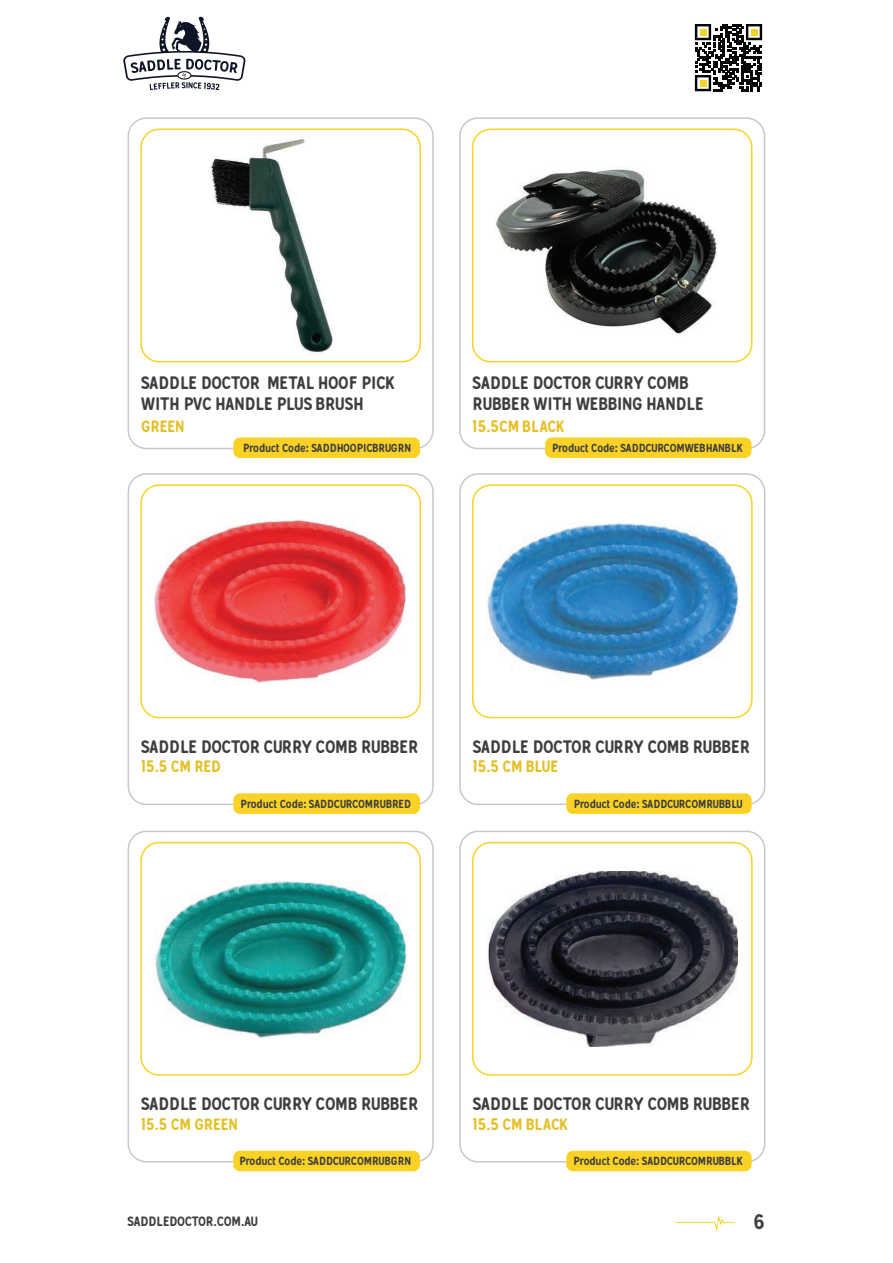
<style>
.page{position:relative;width:893px;height:1263px;background:#fff}
.page>*{position:absolute;margin:0;border:0;box-sizing:border-box;transform-origin:0 0}
.t1{font:20.25px "Gunnar";color:#3e3e3f}
.t2{font:18px/21.6px "Gunnar";color:#3e3e3f}
.t3{font:16.35px "Gunnar";color:#e4c024}
.t4{font:13.5px "Gunnar";letter-spacing:-.01em;color:#3e3e3f}
.t5{font:11.7px "Gunnar";color:#3e3e3f}
</style>
<div class="page">
<img style="left:675px;top:1216px;width:59px;height:15px">
<svg style="left:695px;top:24px;width:67px;height:67px"></svg>
<div style="left:699px;top:29px;width:7px;height:7px;background:#f9d226"></div>
<div style="left:750px;top:29px;width:7px;height:7px;background:#f9d226"></div>
<div style="left:699px;top:80px;width:7px;height:7px;background:#f9d226"></div>
<div style="left:128px;top:473px;width:306px;height:332px;border:2px solid #c7c8ca;border-radius:18px"></div>
<div style="left:128px;top:831px;width:306px;height:331px;border:2px solid #c7c8ca;border-radius:18px"></div>
<div style="left:459px;top:473px;width:306px;height:332px;border:2px solid #c7c8ca;border-radius:18px"></div>
<div style="left:459px;top:831px;width:306px;height:331px;border:2px solid #c7c8ca;border-radius:18px"></div>
<div style="left:128px;top:117px;width:306px;height:332px;border:2px solid #c7c8ca;border-radius:18px"></div>
<div style="left:459px;top:117px;width:306px;height:332px;border:2px solid #c7c8ca;border-radius:18px"></div>
<img style="left:153px;top:519px;width:253px;height:164px">
<div style="left:140px;top:484px;width:281px;height:234px;border:2px solid #fad225;border-radius:18px"></div>
<img style="left:155px;top:880px;width:252px;height:158px">
<div style="left:140px;top:842px;width:281px;height:234px;border:2px solid #fad225;border-radius:18px"></div>
<img style="left:486px;top:522px;width:253px;height:159px">
<div style="left:472px;top:484px;width:281px;height:234px;border:2px solid #fad225;border-radius:18px"></div>
<img style="left:487px;top:871px;width:251px;height:175px">
<div style="left:472px;top:842px;width:281px;height:234px;border:2px solid #fad225;border-radius:18px"></div>
<img style="left:143px;top:136px;width:190px;height:219px">
<div style="left:140px;top:129px;width:281px;height:233px;border:2px solid #fad225;border-radius:18px"></div>
<img style="left:473px;top:136px;width:245px;height:219px">
<div style="left:472px;top:129px;width:280px;height:233px;border:2px solid #fad225;border-radius:18px"></div>
<div style="left:233px;top:793px;width:187px;height:21px;background:#fad225;border-radius:7px"></div>
<div style="left:233px;top:1151px;width:187px;height:20px;background:#fad225;border-radius:7px"></div>
<div style="left:566px;top:793px;width:186px;height:21px;background:#fad225;border-radius:7px"></div>
<div style="left:566px;top:1151px;width:186px;height:20px;background:#fad225;border-radius:7px"></div>
<div style="left:233px;top:437px;width:187px;height:21px;background:#fad225;border-radius:7px"></div>
<div style="left:545px;top:437px;width:206px;height:21px;background:#fad225;border-radius:7px"></div>
<svg style="left:123px;top:16px;width:123px;height:74px"></svg>
<p class="t2" style="left:141px;top:372px;width:255px">SADDLE DOCTOR METAL HOOF PICK<br>WITH PVC HANDLE PLUS BRUSH</p>
<p class="t2" style="left:473px;top:372px;width:233px">SADDLE DOCTOR CURRY COMB<br>RUBBER WITH WEBBING HANDLE</p>
<p class="t3" style="left:141px;top:416px;width:45px">GREEN</p>
<p class="t3" style="left:473px;top:416px;width:93px">15.5CM BLACK</p>
<p class="t5" style="left:243px;top:441px;width:170px">Product Code: SADDHOOPICBRUGRN</p>
<p class="t5" style="left:552px;top:441px;width:192px">Product Code: SADDCURCOMWEBHANBLK</p>
<p class="t2" style="left:141px;top:736px;width:279px">SADDLE DOCTOR CURRY COMB RUBBER</p>
<p class="t2" style="left:473px;top:736px;width:279px">SADDLE DOCTOR CURRY COMB RUBBER</p>
<p class="t3" style="left:141px;top:756px;width:81px">15.5 CM RED</p>
<p class="t3" style="left:473px;top:756px;width:87px">15.5 CM BLUE</p>
<p class="t5" style="left:241px;top:797px;width:172px">Product Code: SADDCURCOMRUBRED</p>
<p class="t5" style="left:574px;top:797px;width:171px">Product Code: SADDCURCOMRUBBLU</p>
<p class="t2" style="left:141px;top:1093px;width:279px">SADDLE DOCTOR CURRY COMB RUBBER</p>
<p class="t2" style="left:473px;top:1093px;width:279px">SADDLE DOCTOR CURRY COMB RUBBER</p>
<p class="t3" style="left:141px;top:1114px;width:98px">15.5 CM GREEN</p>
<p class="t3" style="left:473px;top:1114px;width:97px">15.5 CM BLACK</p>
<p class="t5" style="left:239px;top:1154px;width:173px">Product Code: SADDCURCOMRUBGRN</p>
<p class="t5" style="left:573px;top:1154px;width:171px">Product Code: SADDCURCOMRUBBLK</p>
<p class="t4" style="left:127px;top:1213px;width:132px">SADDLEDOCTOR.COM.AU</p>
<p class="t1" style="left:753px;top:1209px;width:13px">6</p>
</div>
